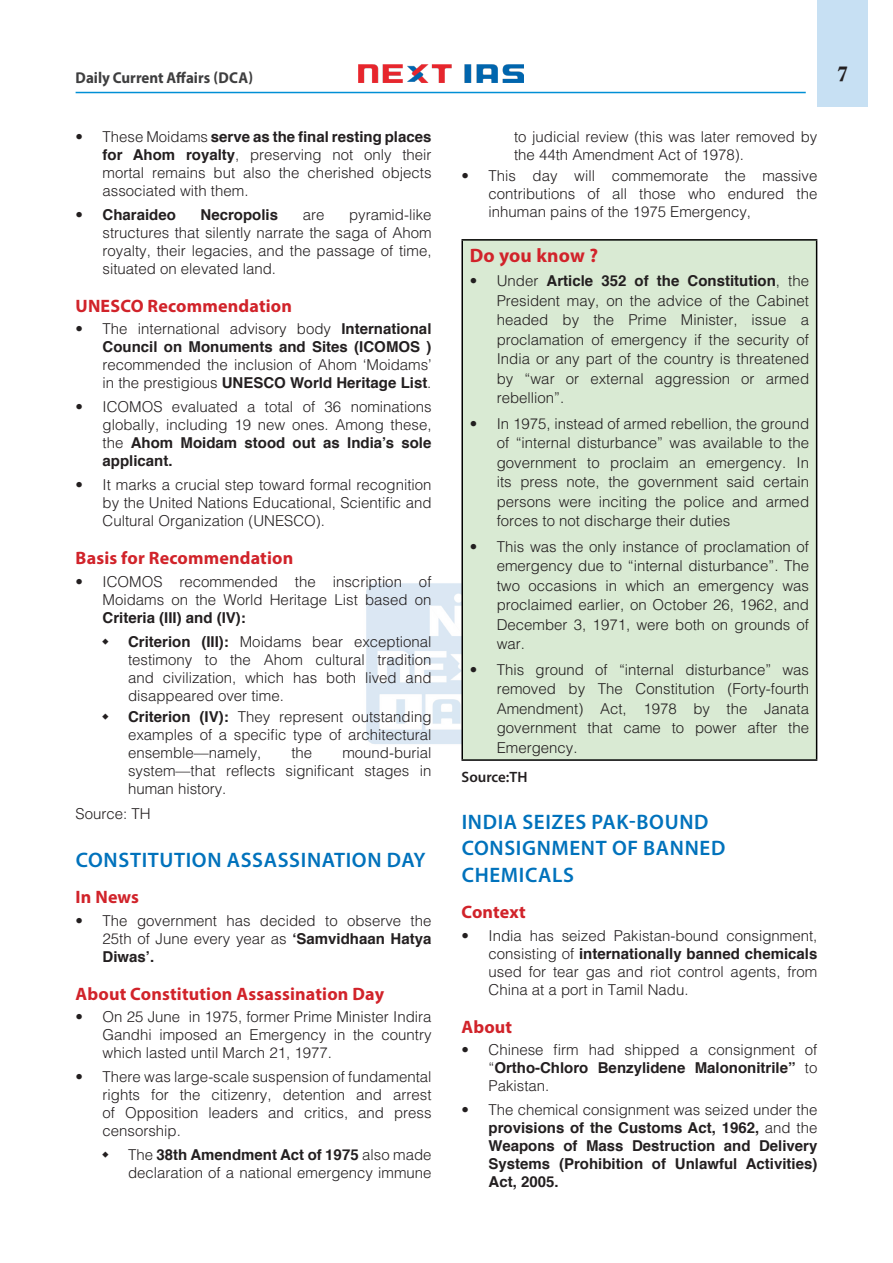
<style>
.page{position:relative;width:893px;height:1263px;background:#fff}
.page>*{position:absolute;margin:0;border:0;box-sizing:border-box;transform-origin:0 0}
.H-1{font:600 21px/26.2px "Myriad Pro";letter-spacing:.03em;color:#0072bc}
.t1{font:21px "Calis MT Bol";color:#231f20}
.H-2{font:700 19.5px "Myriad Pro";letter-spacing:.01em;color:#d1232a}
.H-2-2{font:700 18px "Myriad Pro";letter-spacing:.01em;color:#d1232a}
.t2{font:700 15.75px "Myriad Pro";color:#3e3e3f;scale:.95 1}
.body{font:300 15px/18px "Helvetica";color:#231f20;text-align:justify}
.t3{font:700 15px/18px "Helvetica";color:#231f20;text-align:justify}
.body-2{font:600 15px "Myriad Pro";color:#231f20}
.s1{font-weight:700}
.s2{font-weight:300}
</style>
<div class="page">
<div style="left:817px;top:0;width:51px;height:107px;background:#c7e0f3"></div>
<img style="left:358px;top:64px;width:165px;height:19px">
<hr style="left:76px;top:92px;width:730px;height:1px;background:#008fd5">
<img style="left:366px;top:583px;width:95px;height:161px">
<div style="left:462px;top:240px;width:355px;height:520px;background:#d9ead3"></div>
<hr style="left:461px;top:239px;width:356px;height:2px;background:#000">
<hr style="left:461px;top:241px;width:2px;height:518px;background:#000">
<hr style="left:816px;top:241px;width:1px;height:518px;background:#000">
<hr style="left:461px;top:759px;width:356px;height:2px;background:#000">
<p class="t2" style="left:76px;top:67px;width:188px">Daily Current Affairs (DCA)</p>
<h1 class="t1" style="left:837px;top:62px;width:12px">7</h1>
<p class="body" style="left:103px;top:127px;width:330px;text-indent:-27px">• These Moidams <span class="s1">serve as the final resting places for Ahom royalty</span>, preserving not only their mortal remains but also the cherished objects associated with them.</p>
<p class="t3" style="left:76px;top:206px;width:102px"><span class="s2">•</span> Charaideo</p>
<p class="t3" style="left:201px;top:206px;width:79px">Necropolis</p>
<p class="body" style="left:303px;top:205px;width:23px">are</p>
<p class="body" style="left:103px;top:205px;width:330px;text-indent:246px">pyramid-like structures that silently narrate the saga of Ahom royalty, their legacies, and the passage of time, situated on elevated land.</p>
<p class="H-2-2" style="left:76px;top:294px;width:218px">UNESCO Recommendation</p>
<p class="body" style="left:103px;top:319px;width:330px;text-indent:-27px">• The international advisory body <span class="s1">International Council on Monuments and Sites (ICOMOS ) </span>recommended the inclusion of Ahom ‘Moidams’ in the prestigious <span class="s1">UNESCO World Heritage List</span>.</p>
<p class="body" style="left:103px;top:397px;width:330px;text-indent:-27px">• ICOMOS evaluated a total of 36 nominations globally, including 19 new ones. Among these, the <span class="s1">Ahom Moidam stood out as India’s sole applicant.</span></p>
<p class="body" style="left:103px;top:475px;width:330px;text-indent:-27px">• It marks a crucial step toward formal recognition by the United Nations Educational, Scientific and Cultural Organization (UNESCO).</p>
<p class="H-2-2" style="left:76px;top:546px;width:219px">Basis for Recommendation</p>
<p class="body" style="left:103px;top:572px;width:330px;text-indent:-27px">• ICOMOS recommended the inscription of Moidams on the World Heritage List based on <span class="s1">Criteria (III) and (IV):</span></p>
<p class="body" style="left:128px;top:632px;width:305px"><span class="s1">Criterion (III):</span> Moidams bear exceptional testimony to the Ahom cultural tradition and civilization, which has both lived and disappeared over time.</p>
<p class="body" style="left:128px;top:707px;width:305px"><span class="s1">Criterion (IV):</span> They represent outstanding examples of a specific type of architectural ensemble—namely,</p>
<p class="body" style="left:128px;top:743px;width:305px;text-indent:214px">mound-burial system—that reflects significant stages in human history.</p>
<p class="body" style="left:76px;top:805px;width:77px">Source: TH</p>
<p class="H-1" style="left:76px;top:846px;width:351px">CONSTITUTION ASSASSINATION DAY</p>
<p class="H-2-2" style="left:76px;top:885px;width:65px">In News</p>
<p class="body" style="left:103px;top:911px;width:330px;text-indent:-27px">• The government has decided to observe the 25th of June every year as <span class="s1">‘Samvidhaan Hatya Diwas’.</span></p>
<p class="H-2-2" style="left:76px;top:982px;width:310px">About Constitution Assassination Day</p>
<p class="body" style="left:103px;top:1007px;width:330px;text-indent:-27px">• On 25 June in 1975, former Prime Minister Indira Gandhi imposed an Emergency in the country which lasted until March 21, 1977.</p>
<p class="body" style="left:103px;top:1067px;width:330px;text-indent:-27px">• There was large-scale suspension of fundamental rights for the citizenry, detention and arrest of Opposition leaders and critics, and press censorship.</p>
<p class="body" style="left:128px;top:1145px;width:305px">The <span class="s1">38th Amendment Act of 1975</span> also made declaration of a national emergency immune</p>
<p class="body" style="left:291px;top:743px;width:22px">the</p>
<p class="body" style="left:514px;top:127px;width:305px">to judicial review (this was later removed by the 44th Amendment Act of 1978).</p>
<p class="body" style="left:488px;top:166px;width:330px;text-indent:-27px">• This day will commemorate the massive contributions of all those who endured the inhuman pains of the 1975 Emergency,</p>
<p class="H-2" style="left:470px;top:243px;width:130px">Do you know ?</p>
<p class="body" style="left:497px;top:270px;width:314px;line-height:19.5px;text-indent:-27px">• Under <span class="s1">Article 352 of the Constitution</span>, the President may, on the advice of the Cabinet headed by the Prime Minister, issue a proclamation of emergency if the security of India or any part of the country is threatened by “war or external aggression or armed rebellion”.</p>
<p class="body" style="left:497px;top:413px;width:314px;line-height:19.5px;text-indent:-27px">• In 1975, instead of armed rebellion, the ground of “internal disturbance” was available to the government to proclaim an emergency. In its press note, the government said certain persons were inciting the police and armed forces to not discharge their duties</p>
<p class="body" style="left:497px;top:536px;width:314px;line-height:19.5px;text-indent:-27px">• This was the only instance of proclamation of emergency due to “internal disturbance”. The two occasions in which an emergency was proclaimed earlier, on October 26, 1962, and December 3, 1971, were both on grounds of war.</p>
<p class="body" style="left:497px;top:659px;width:314px;line-height:19.5px;text-indent:-27px">• This ground of “internal disturbance” was removed by The Constitution (Forty-fourth Amendment) Act, 1978 by the Janata government that came to power after the Emergency.</p>
<p class="body-2" style="left:461px;top:767px;width:67px">Source:TH</p>
<p class="H-1" style="left:462px;top:808px;width:265px">INDIA SEIZES PAK-BOUND<br>CONSIGNMENT OF BANNED<br>CHEMICALS</p>
<p class="H-2-2" style="left:461px;top:900px;width:66px">Context</p>
<p class="body" style="left:488px;top:926px;width:330px;text-indent:-27px">• India has seized Pakistan-bound consignment, consisting of <span class="s1">internationally banned chemicals </span>used for tear gas and riot control agents, from China at a port in Tamil Nadu.</p>
<p class="H-2-2" style="left:461px;top:1015px;width:52px">About</p>
<p class="body" style="left:488px;top:1040px;width:330px;text-indent:-27px">• Chinese firm had shipped a consignment of “<span class="s1">Ortho-Chloro Benzylidene Malononitrile”</span> to Pakistan.</p>
<p class="t3" style="left:488px;top:1101px;width:330px;text-indent:-27px"><span class="s2">• The chemical consignment was seized under the </span>provisions of the Customs Act, 1962, <span class="s2">and the </span>Weapons of Mass Destruction and Delivery Systems (Prohibition of Unlawful Activities)<br>Act, 2005.</p>
</div>
